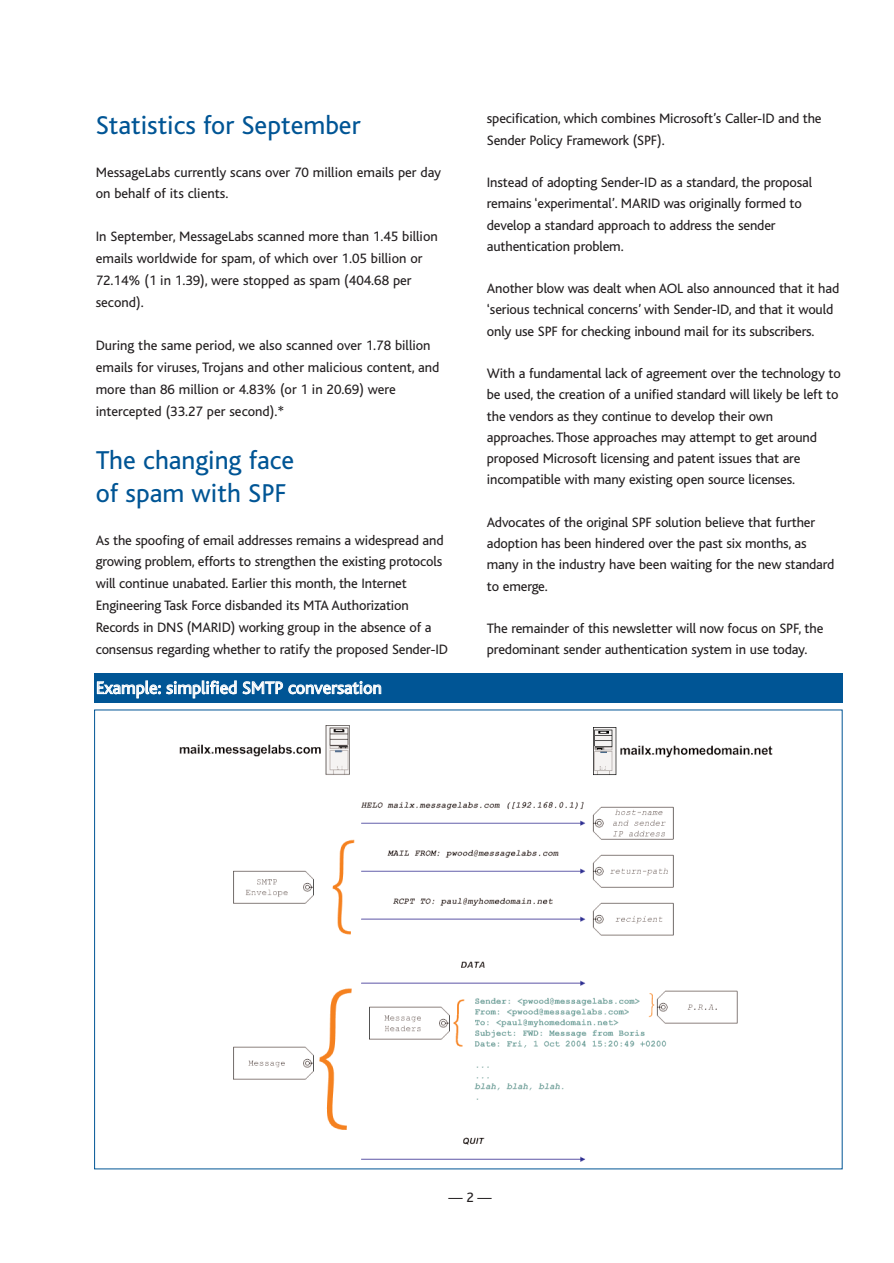
<style>
.page{position:relative;width:894px;height:1263px;background:#fff}
.page>*{position:absolute;margin:0;border:0;box-sizing:border-box;transform-origin:0 0}
.t1{font:27px/32.4px "Bliss";color:#005595}
.t2{font:18px "Bliss";color:#fff}
.t3{font:14.25px/21.3px "Bliss";letter-spacing:-.01em;color:#231f20}
</style>
<div class="page">
<img style="left:179px;top:726px;width:593px;height:436px">
<div style="left:94px;top:674px;width:749px;height:30px;background:#005595"></div>
<h1 class="t1" style="left:96px;top:111px;width:266px">Statistics for September</h1>
<p class="t3" style="left:96px;top:162px;width:347px;line-height:21.9px">MessageLabs currently scans over 70 million emails per day on behalf of its clients.</p>
<p class="t3" style="left:96px;top:227px;width:344px;line-height:21.9px">In September, MessageLabs scanned more than 1.45 billion emails worldwide for spam, of which over 1.05 billion or 72.14% (1 in 1.39), were stopped as spam (404.68 per second).</p>
<p class="t3" style="left:96px;top:336px;width:345px;line-height:21.9px">During the same period, we also scanned over 1.78 billion emails for viruses, Trojans and other malicious content, and more than 86 million or 4.83% (or 1 in 20.69) were intercepted (33.27 per second).*</p>
<h1 class="t1" style="left:96px;top:447px;width:200px">The changing face of spam with SPF</h1>
<p class="t3" style="left:96px;top:530px;width:354px;line-height:21.9px">As the spoofing of email addresses remains a widespread and growing problem, efforts to strengthen the existing protocols will continue unabated. Earlier this month, the Internet Engineering Task Force disbanded its MTA Authorization Records in DNS (MARID) working group in the absence of a consensus regarding whether to ratify the proposed Sender-ID</p>
<p class="t2" style="left:96px;top:681px;width:287px">Example: simplified SMTP conversation</p>
<p class="t3" style="left:487px;top:109px;width:336px">specification, which combines Microsoft’s Caller-ID and the<br>Sender Policy Framework (SPF).</p>
<p class="t3" style="left:487px;top:173px;width:327px">Instead of adopting Sender-ID as a standard, the proposal remains ‘experimental’. MARID was originally formed to develop a standard approach to address the sender authentication problem.</p>
<p class="t3" style="left:487px;top:279px;width:354px">Another blow was dealt when AOL also announced that it had ‘serious technical concerns’ with Sender-ID, and that it would only use SPF for checking inbound mail for its subscribers.</p>
<p class="t3" style="left:487px;top:364px;width:356px">With a fundamental lack of agreement over the technology to be used, the creation of a unified standard will likely be left to the vendors as they continue to develop their own approaches. Those approaches may attempt to get around proposed Microsoft licensing and patent issues that are incompatible with many existing open source licenses.</p>
<p class="t3" style="left:487px;top:513px;width:349px">Advocates of the original SPF solution believe that further adoption has been hindered over the past six months, as many in the industry have been waiting for the new standard to emerge.</p>
<p class="t3" style="left:487px;top:619px;width:338px">The remainder of this newsletter will now focus on SPF, the predominant sender authentication system in use today.</p>
<p class="t3" style="left:449px;top:1188px;width:45px">— 2 —</p>
</div>
